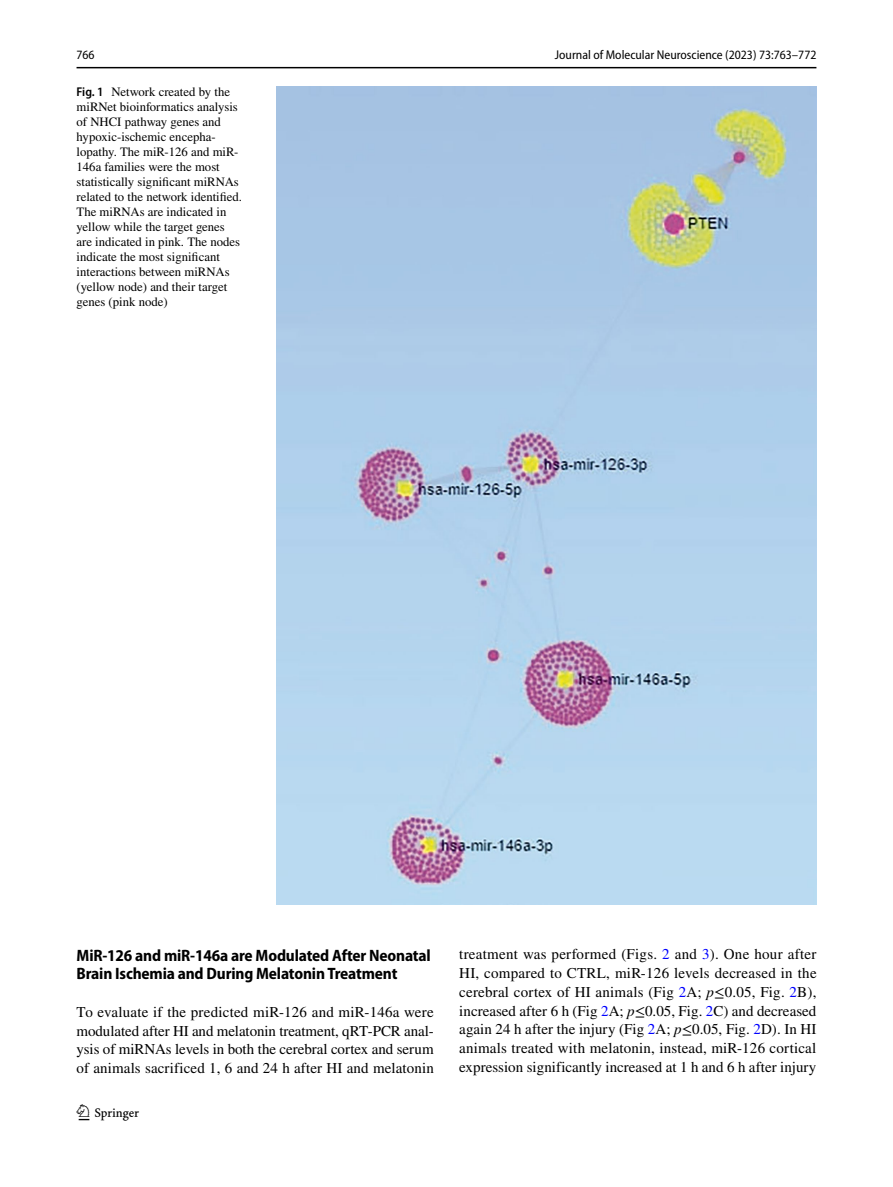
<style>
.page{position:relative;width:893px;height:1187px;background:#fff}
.page>*{position:absolute;margin:0;border:0;box-sizing:border-box;transform-origin:0 0}
.t1{font:22.5px "Springnew Regular 2";color:#000}
.t2{font:700 semi-condensed 16.5px/18.8px "Myriad Pro";letter-spacing:-.01em;color:#000}
.t3{font:15px/18.8px "STIX";color:#000;text-align:justify}
.t4{font:12.75px/15px "STIX";color:#000}
.t5{font:semi-condensed 12.75px "Myriad Pro";color:#000}
.s1{font-family:"Myriad Pro";font-weight:600;font-stretch:semi-condensed}
.s2{color:#00f}
.s3{font-style:italic}
</style>
<div class="page">
<hr style="left:77px;top:67px;width:739px;height:1px;background:#000">
<img style="left:277px;top:87px;width:539px;height:817px">
<p class="t5" style="left:77px;top:48px;width:20px">766</p>
<p class="t5" style="left:555px;top:48px;width:263px">Journal of Molecular Neuroscience (2023) 73:763–772</p>
<p class="t4" style="left:77px;top:85px;width:167px"><span class="s1">Fig. 1</span> Network created by the miRNet bioinformatics analysis of NHCI pathway genes and hypoxic-ischemic encepha&shy;lopathy. The miR-126 and miR-<br>146a families were the most statistically significant miRNAs related to the network identified.<br>The miRNAs are indicated in yellow while the target genes are indicated in pink. The nodes indicate the most significant interactions between miRNAs (yellow node) and their target genes (pink node)</p>
<p class="t2" style="left:77px;top:945px;width:356px">MiR‑126 and miR‑146a are Modulated After Neonatal<br>Brain Ischemia and During Melatonin Treatment</p>
<p class="t3" style="left:77px;top:1003px;width:359px">To evaluate if the predicted miR-126 and miR-146a were modulated after HI and melatonin treatment, qRT-PCR anal&shy;ysis of miRNAs levels in both the cerebral cortex and serum of animals sacrificed 1, 6 and 24 h after HI and melatonin</p>
<h1 class="t1" style="left:79px;top:1104px;width:62px">1 3</h1>
<p class="t3" style="left:459px;top:945px;width:359px">treatment was performed (Figs. <span class="s2">2</span> and <span class="s2">3</span>). One hour after HI, compared to CTRL, miR-126 levels decreased in the cerebral cortex of HI animals (Fig <span class="s2">2</span>A; <span class="s3">p</span>≤0.05, Fig. <span class="s2">2</span>B), increased after 6 h (Fig <span class="s2">2</span>A; <span class="s3">p</span>≤0.05, Fig. <span class="s2">2</span>C) and decreased again 24 h after the injury (Fig <span class="s2">2</span>A; <span class="s3">p</span>≤0.05, Fig. <span class="s2">2</span>D). In HI animals treated with melatonin, instead, miR-126 cortical expression significantly increased at 1 h and 6 h after injury</p>
</div>
